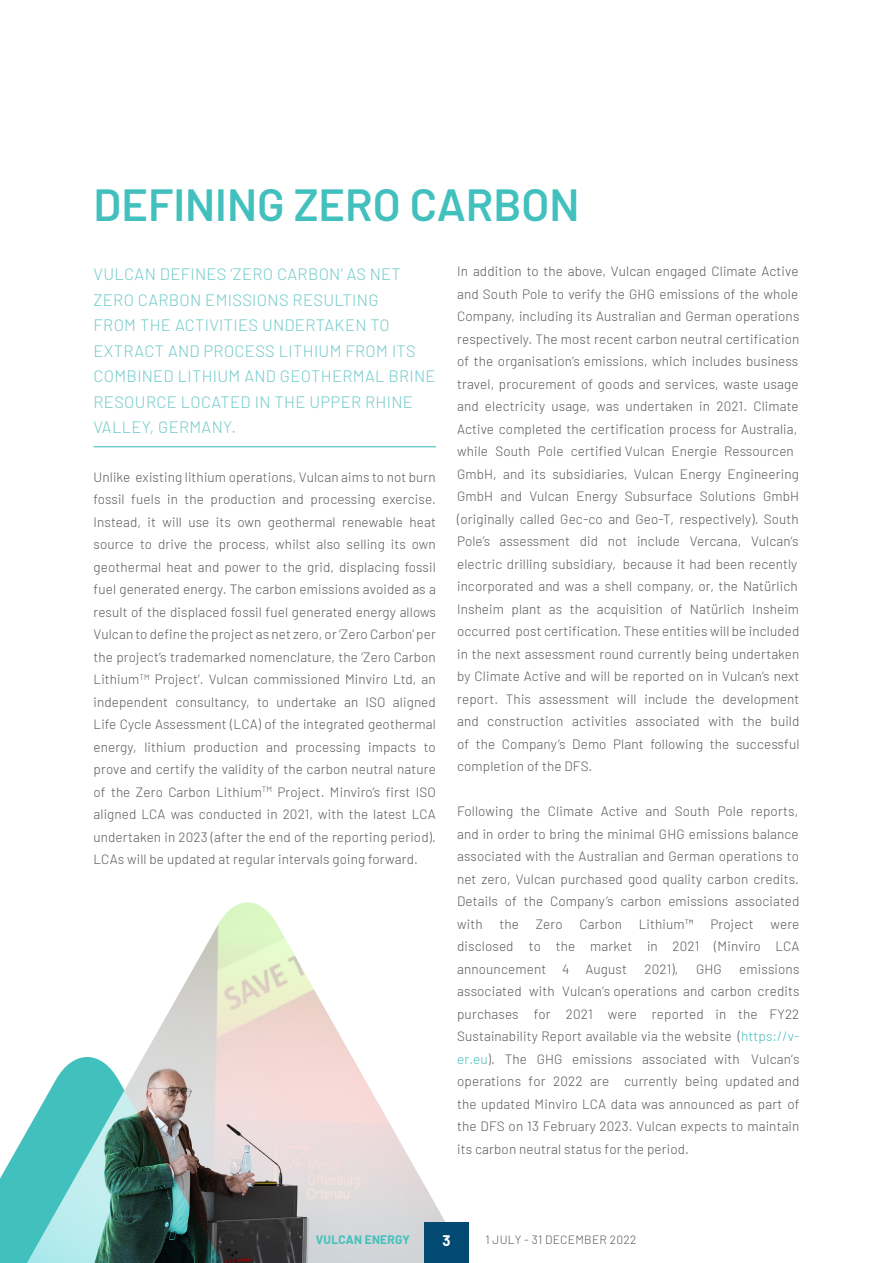
<style>
.page{position:relative;width:893px;height:1263px;background:#fff}
.page>*{position:absolute;margin:0;border:0;box-sizing:border-box;transform-origin:0 0}
.Heading_L1{font:600 45px "Barlow";color:#42c0bd}
.Pull_Out_Text_L1_-_W{font:300 16.5px/25.5px "Barlow";letter-spacing:.02em;color:#72cac9}
.t1{font:700 15px "Barlow";color:#fff}
.Body_Copy_-_BASE_LIN{font:300 13.5px/22.5px "Barlow";letter-spacing:.01em;color:#57585a;text-align:justify}
.t2{font:300 12px "Barlow";letter-spacing:.02em;color:#57585a}
.t3{font:700 12px "Barlow";letter-spacing:.02em;color:#42c0bd}
.s1{color:#42c0bd}
</style>
<div class="page">
<hr style="left:94px;top:446px;width:342px;height:1px;background:#72cac9">
<img style="left:144px;top:902px;width:207px;height:153px">
<svg style="left:0;top:1055px;width:445px;height:208px;background:#a4b7b5"></svg>
<div style="left:424px;top:1222px;width:45px;height:41px;background:#024a72"></div>
<p class="Heading_L1" style="left:94px;top:172px;width:487px">DEFINING ZERO CARBON</p>
<p class="Pull_Out_Text_L1_-_W" style="left:94px;top:260px;width:343px">VULCAN DEFINES ‘ZERO CARBON’ AS NET ZERO CARBON EMISSIONS RESULTING<br>FROM THE ACTIVITIES UNDERTAKEN TO EXTRACT AND PROCESS LITHIUM FROM ITS COMBINED LITHIUM AND GEOTHERMAL BRINE RESOURCE LOCATED IN THE UPPER RHINE VALLEY, GERMANY.</p>
<p class="Body_Copy_-_BASE_LIN" style="left:94px;top:464px;width:344px">Unlike existing lithium operations, Vulcan aims to not burn fossil fuels in the production and processing exercise.<br>Instead, it will use its own geothermal renewable heat source to drive the process, whilst also selling its own geothermal heat and power to the grid, displacing fossil fuel generated energy. The carbon emissions avoided as a result of the displaced fossil fuel generated energy allows Vulcan to define the project as net zero, or ‘Zero Carbon’ per the project’s trademarked nomenclature, the ‘Zero Carbon Lithium<sup>TM</sup> Project’. Vulcan commissioned Minviro Ltd, an independent consultancy, to undertake an ISO aligned Life Cycle Assessment (LCA) of the integrated geothermal energy, lithium production and processing impacts to prove and certify the validity of the carbon neutral nature of the Zero Carbon Lithium<sup>TM</sup> Project. Minviro’s first ISO aligned LCA was conducted in 2021, with the latest LCA undertaken in 2023 (after the end of the reporting period).<br>LCAs will be updated at regular intervals going forward.</p>
<p class="Body_Copy_-_BASE_LIN" style="left:457px;top:259px;width:344px;text-align:left">In addition to the above, Vulcan engaged Climate Active and South Pole to verify the GHG emissions of the whole Company, including its Australian and German operations respectively. The most recent carbon neutral certification of the organisation’s emissions, which includes business travel, procurement of goods and services, waste usage and electricity usage, was undertaken in 2021. Climate Active completed the certification process for Australia, while South Pole certified Vulcan Energie Ressourcen GmbH, and its subsidiaries, Vulcan Energy Engineering GmbH and Vulcan Energy Subsurface Solutions GmbH (originally called Gec-co and Geo-T, respectively). South Pole’s assessment did not include Vercana, Vulcan’s electric drilling subsidiary, because it had been recently incorporated and was a shell company, or, the Natürlich Insheim plant as the acquisition of Natürlich Insheim occurred post certification. These entities will be included in the next assessment round currently being undertaken by Climate Active and will be reported on in Vulcan’s next report. This assessment will include the development and construction activities associated with the build of the Company’s Demo Plant following the successful completion of the DFS.</p>
<p class="Body_Copy_-_BASE_LIN" style="left:457px;top:799px;width:344px">Following the Climate Active and South Pole reports, and in order to bring the minimal GHG emissions balance associated with the Australian and German operations to net zero, Vulcan purchased good quality carbon credits.<br>Details of the Company’s carbon emissions associated with the Zero Carbon Lithium™ Project were disclosed to the market in 2021 (Minviro LCA announcement 4 August</p>
<p class="Body_Copy_-_BASE_LIN" style="left:644px;top:957px;width:36px">2021),</p>
<p class="Body_Copy_-_BASE_LIN" style="left:696px;top:957px;width:27px">GHG</p>
<p class="Body_Copy_-_BASE_LIN" style="left:457px;top:957px;width:344px;text-indent:282px">emissions associated with Vulcan’s operations and carbon credits purchases for 2021 were reported in the FY22<br>Sustainability Report available via the website (<span class="s1">https://v&shy;er.eu</span>). The GHG emissions associated with Vulcan’s operations for 2022 are currently being updated and the updated Minviro LCA data was announced as part of the DFS on 13 February 2023. Vulcan expects to maintain its carbon neutral status for the period.</p>
<p class="t3" style="left:316px;top:1231px;width:95px">VULCAN ENERGY</p>
<p class="t1" style="left:442px;top:1229px;width:10px">3</p>
<p class="t2" style="left:485px;top:1231px;width:152px">1 JULY - 31 DECEMBER 2022</p>
</div>
